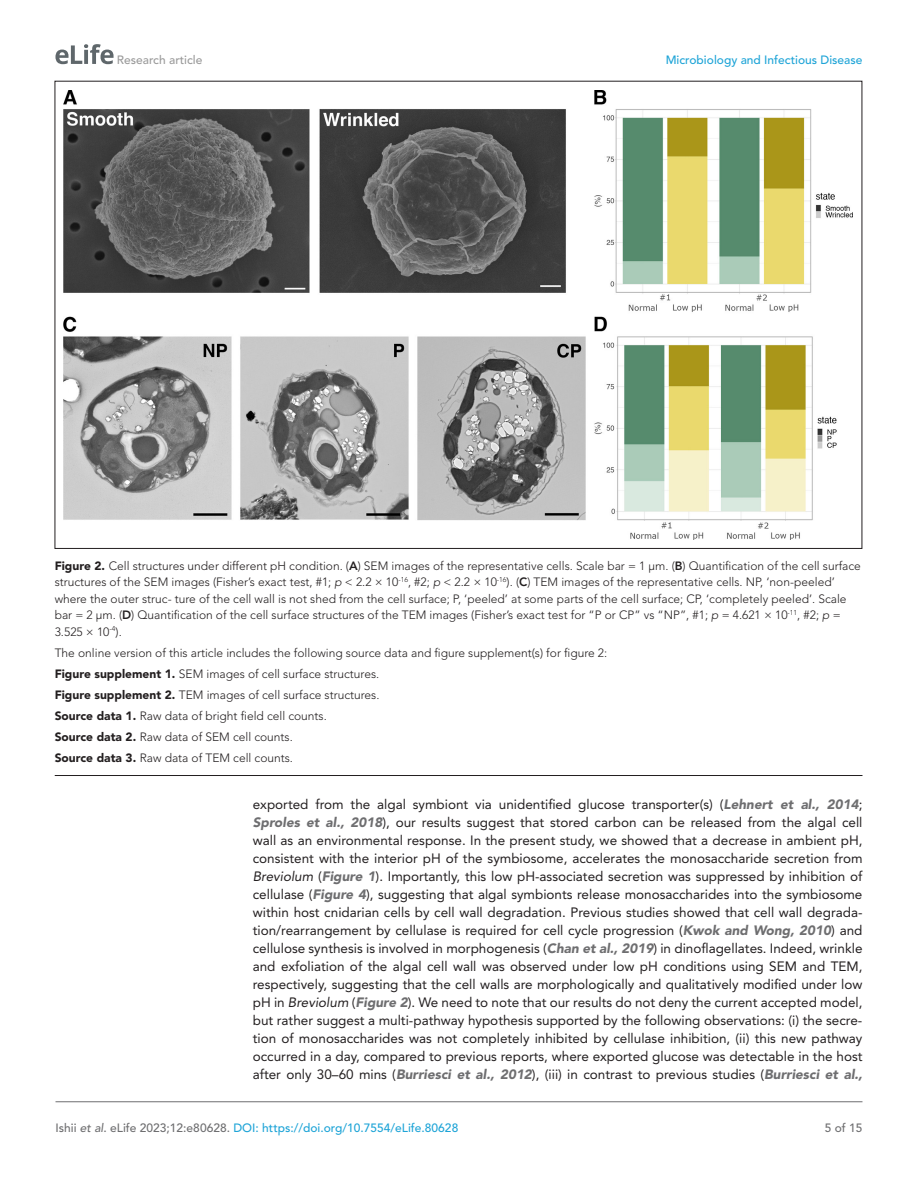
<style>
.page{position:relative;width:918px;height:1188px;background:#fff}
.page>*{position:absolute;margin:0;border:0;box-sizing:border-box;transform-origin:0 0}
.t1{font:13.5px/18px "Avenir LT Std";color:#231f20;text-align:justify}
.t2{font:300 12px/21px "Avenir LT Std";color:#231f20}
.t3{font:500 12px "Avenir LT Std";color:#1ea4d7}
.t4{font:500 12px "Avenir LT Std";color:#9a9a9a}
.t5{font:500 12px "Avenir LT Std";color:#6e6e70}
.s1{font-weight:900}
.s2{font-weight:800}
.s3{font-style:italic}
.s4{font-weight:900;font-style:italic;color:#6e6e70}
.s5{color:#6e6e70}
.s6{font-style:italic;color:#6e6e70}
</style>
<div class="page">
<svg style="left:55px;top:44px;width:59px;height:20px"></svg>
<hr style="left:56px;top:1101px;width:806px;height:1px;background:#6e6e70">
<hr style="left:55px;top:775px;width:807px;height:1px;background:#231f20">
<img style="left:64px;top:90px;width:789px;height:449px">
<p class="t4" style="left:117px;top:53px;width:87px">Research article</p>
<p class="t3" style="left:666px;top:53px;width:198px">Microbiology and Infectious Disease</p>
<p class="t2" style="left:55px;top:557px;width:808px;line-height:16.5px"><span class="s1">Figure 2.</span> Cell structures under different pH condition. (<span class="s2">A</span>) SEM images of the representative cells. Scale bar = 1 μm. (<span class="s2">B</span>) Quantification of the cell surface structures of the SEM images (Fisher’s exact test, #1; <span class="s3">p</span> &lt; 2.2 × 10<sup>-16</sup>, #2; <span class="s3">p</span> &lt; 2.2 × 10<sup>-16</sup>). (<span class="s2">C</span>) TEM images of the representative cells. NP, ‘non-peeled’ where the outer struc- ture of the cell wall is not shed from the cell surface; P, ‘peeled’ at some parts of the cell surface; CP, ‘completely peeled’. Scale bar = 2 μm. (<span class="s2">D</span>) Quantification of the cell surface structures of the TEM images (Fisher’s exact test for “P or CP” vs “NP”, #1; <span class="s3">p</span> = 4.621 × 10<sup>-11</sup>, #2; <span class="s3">p</span> = 3.525 × 10<sup>-4</sup>).</p>
<p class="t2" style="left:55px;top:642px;width:554px">The online version of this article includes the following source data and figure supplement(s) for figure 2:<br><span class="s1">Figure supplement 1.</span> SEM images of cell surface structures.<br><span class="s1">Figure supplement 2.</span> TEM images of cell surface structures.<br><span class="s1">Source data 1.</span> Raw data of bright field cell counts.<br><span class="s1">Source data 2.</span> Raw data of SEM cell counts.<br><span class="s1">Source data 3.</span> Raw data of TEM cell counts.</p>
<p class="t1" style="left:253px;top:796px;width:611px">exported from the algal symbiont via unidentified glucose transporter(s) (<span class="s4">Lehnert et al., 2014</span>; <span class="s4">Sproles et al., 2018</span>), our results suggest that stored carbon can be released from the algal cell wall as an environmental response. In the present study, we showed that a decrease in ambient pH, consistent with the interior pH of the symbiosome, accelerates the monosaccharide secretion from <span class="s3">Breviolum</span> (<span class="s4">Figure 1</span>). Importantly, this low pH-associated secretion was suppressed by inhibition of cellulase (<span class="s4">Figure 4</span>), suggesting that algal symbionts release monosaccharides into the symbiosome within host cnidarian cells by cell wall degradation. Previous studies showed that cell wall degrada&shy;tion/rearrangement by cellulase is required for cell cycle progression (<span class="s4">Kwok and Wong, 2010</span>) and cellulose synthesis is involved in morphogenesis (<span class="s4">Chan et al., 2019</span>) in dinoflagellates. Indeed, wrinkle and exfoliation of the algal cell wall was observed under low pH conditions using SEM and TEM, respectively, suggesting that the cell walls are morphologically and qualitatively modified under low pH in <span class="s3">Breviolum</span> (<span class="s4">Figure 2</span>). We need to note that our results do not deny the current accepted model, but rather suggest a multi-pathway hypothesis supported by the following observations: (i) the secre&shy;tion of monosaccharides was not completely inhibited by cellulase inhibition, (ii) this new pathway occurred in a day, compared to previous reports, where exported glucose was detectable in the host after only 30–60 mins (<span class="s4">Burriesci et al., 2012</span>), (iii) in contrast to previous studies (<span class="s4">Burriesci et al.,</span></p>
<p class="t3" style="left:56px;top:1121px;width:404px"><span class="s5">Ishii</span> <span class="s6">et al</span><span class="s5">. eLife 2023;12:e80628.</span> DOI: https://doi.org/10.7554/eLife.80628</p>
<p class="t5" style="left:825px;top:1121px;width:39px">5 of 15</p>
</div>
